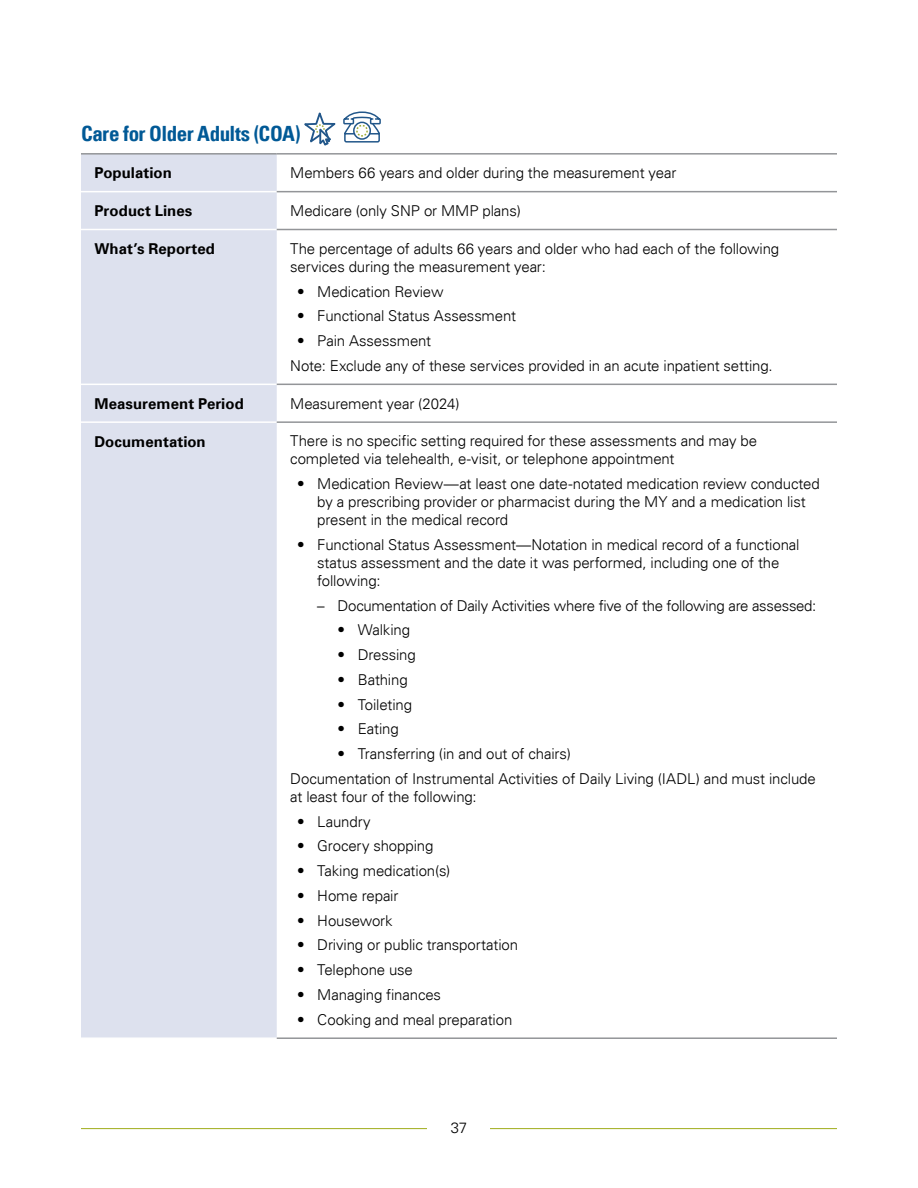
<style>
.page{position:relative;width:918px;height:1188px;background:#fff}
.page>*{position:absolute;margin:0;border:0;box-sizing:border-box;transform-origin:0 0}
.H3_-_heading{font:700 condensed 21px "Univers LT";letter-spacing:-.025em;color:#005996}
.body{font:300 15px/18px "Univers LT";letter-spacing:-.01em;color:#000}
.table_left_column{font:700 15px "Univers LT";letter-spacing:.005em;color:#000}
</style>
<div class="page">
<hr style="left:81px;top:1128px;width:756px;height:1px;background:#a9b533">
<div style="left:428px;top:1118px;width:62px;height:19px;background:#fff"></div>
<svg style="left:304px;top:111px;width:77px;height:35px"></svg>
<div style="left:81px;top:155px;width:196px;height:882px;background:#dde1ee"></div>
<hr style="left:81px;top:191px;width:196px;height:1px;background:#fff">
<hr style="left:81px;top:229px;width:196px;height:1px;background:#fff">
<hr style="left:81px;top:384px;width:196px;height:1px;background:#fff">
<hr style="left:81px;top:421px;width:196px;height:2px;background:#fff">
<hr style="left:277px;top:191px;width:560px;height:1px;background:#939598">
<hr style="left:277px;top:229px;width:560px;height:1px;background:#939598">
<hr style="left:277px;top:384px;width:560px;height:1px;background:#939598">
<hr style="left:277px;top:421px;width:560px;height:2px;background:#939598">
<hr style="left:277px;top:1037px;width:560px;height:2px;background:#939598">
<hr style="left:81px;top:153px;width:196px;height:2px;background:#939598">
<hr style="left:277px;top:153px;width:560px;height:2px;background:#939598">
<p class="H3_-_heading" style="left:81px;top:121px;width:221px">Care for Older Adults (COA)</p>
<p class="table_left_column" style="left:94px;top:164px;width:79px">Population</p>
<p class="body" style="left:290px;top:164px;width:388px">Members 66 years and older during the measurement year</p>
<p class="table_left_column" style="left:94px;top:202px;width:99px">Product Lines</p>
<p class="body" style="left:290px;top:202px;width:232px">Medicare (only SNP or MMP plans)</p>
<p class="table_left_column" style="left:94px;top:240px;width:122px">What’s Reported</p>
<p class="body" style="left:290px;top:240px;width:491px">The percentage of adults 66 years and older who had each of the following services during the measurement year:</p>
<p class="body" style="left:297px;top:282px;width:148px">• Medication Review</p>
<p class="body" style="left:297px;top:307px;width:221px">• Functional Status Assessment</p>
<p class="body" style="left:297px;top:332px;width:136px">• Pain Assessment</p>
<p class="body" style="left:290px;top:357px;width:484px">Note: Exclude any of these services provided in an acute inpatient setting.</p>
<p class="table_left_column" style="left:94px;top:395px;width:151px">Measurement Period</p>
<p class="body" style="left:290px;top:394px;width:171px">Measurement year (2024)</p>
<p class="table_left_column" style="left:94px;top:432px;width:113px">Documentation</p>
<p class="body" style="left:290px;top:432px;width:468px">There is no specific setting required for these assessments and may be completed via telehealth, e-visit, or telephone appointment</p>
<p class="body" style="left:317px;top:475px;width:504px;text-indent:-20px">• Medication Review—at least one date-notated medication review conducted by a prescribing provider or pharmacist during the MY and a medication list present in the medical record</p>
<p class="body" style="left:317px;top:536px;width:484px;text-indent:-20px">• Functional Status Assessment—Notation in medical record of a functional status assessment and the date it was performed, including one of the following:</p>
<p class="body" style="left:317px;top:596px;width:501px">– Documentation of Daily Activities where five of the following are assessed:</p>
<p class="body" style="left:338px;top:621px;width:74px">• Walking</p>
<p class="body" style="left:338px;top:646px;width:80px">• Dressing</p>
<p class="body" style="left:338px;top:671px;width:72px">• Bathing</p>
<p class="body" style="left:338px;top:695px;width:76px">• Toileting</p>
<p class="body" style="left:338px;top:720px;width:63px">• Eating</p>
<p class="body" style="left:338px;top:745px;width:235px">• Transferring (in and out of chairs)</p>
<p class="body" style="left:290px;top:770px;width:527px">Documentation of Instrumental Activities of Daily Living (IADL) and must include at least four of the following:</p>
<p class="body" style="left:297px;top:812px;width:75px">• Laundry</p>
<p class="body" style="left:297px;top:837px;width:138px">• Grocery shopping</p>
<p class="body" style="left:297px;top:862px;width:155px">• Taking medication(s)</p>
<p class="body" style="left:297px;top:887px;width:103px">• Home repair</p>
<p class="body" style="left:297px;top:911px;width:97px">• Housework</p>
<p class="body" style="left:297px;top:936px;width:223px">• Driving or public transportation</p>
<p class="body" style="left:297px;top:961px;width:117px">• Telephone use</p>
<p class="body" style="left:297px;top:986px;width:146px">• Managing finances</p>
<p class="body" style="left:297px;top:1010px;width:217px">• Cooking and meal preparation</p>
<p class="body" style="left:451px;top:1119px;width:18px">37</p>
</div>
